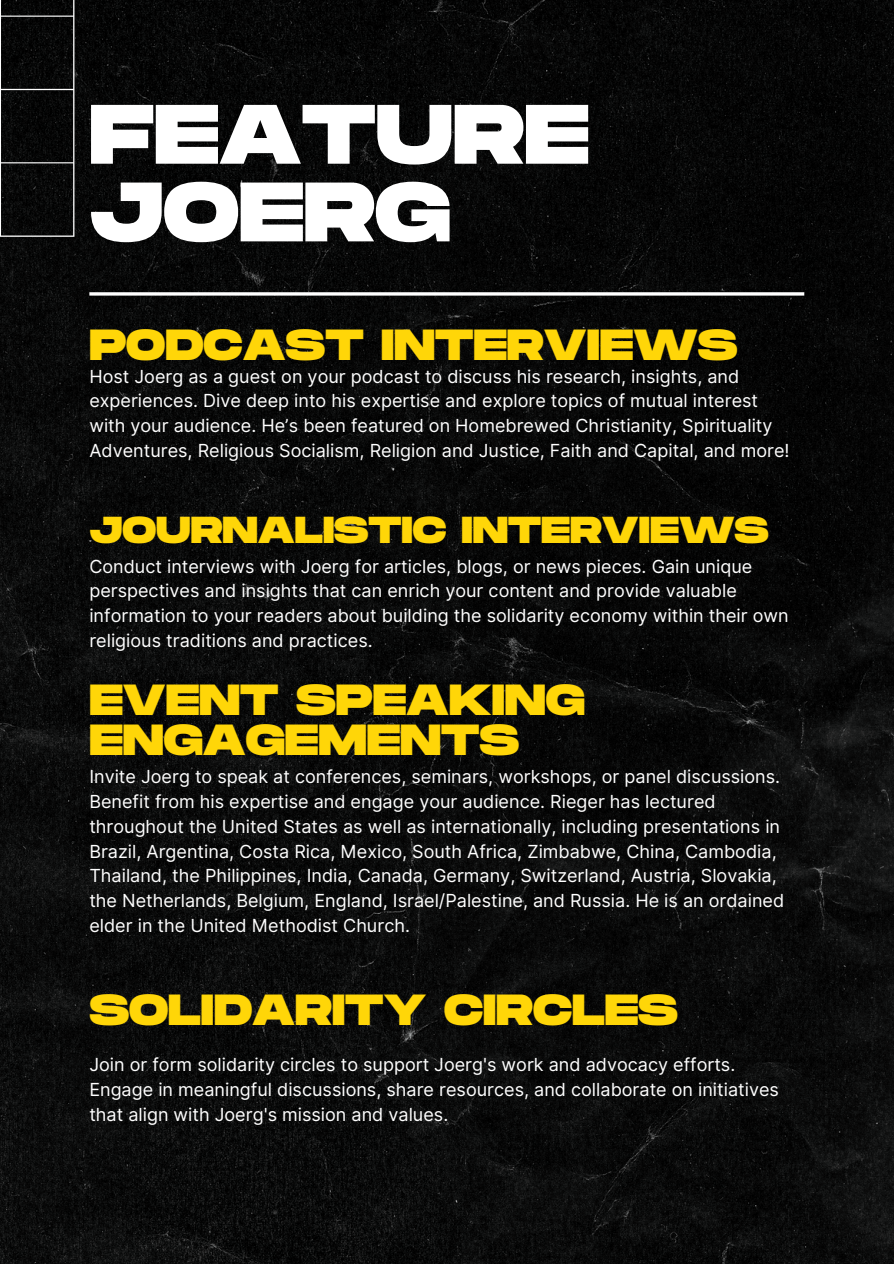
<style>
.page{position:relative;width:894px;height:1264px;background:#fff}
.page>*{position:absolute;margin:0;border:0;box-sizing:border-box;transform-origin:0 0}
.t1{font:800 84px/77.7px "Monument Extended";color:#fff}
.t2{font:800 43.5px/39.3px "Monument Extended";color:#ffd608}
.t3{font:800 37.5px "Monument Extended";color:#ffd608}
.t4{font:18px/24.8px "Inter";color:#fff}
</style>
<div class="page">
<img style="left:0;top:0;width:893px;height:1263px">
<svg style="left:0;top:0;width:74px;height:237px;background:#131313"></svg>
<hr style="left:89px;top:292px;width:715px;height:3px;background:#fff">
<h1 class="t1" style="left:89px;top:100px;width:501px">FEATURE<br>JOERG</h1>
<h2 class="t2" style="left:89px;top:327px;width:649px">PODCAST INTERVIEWS</h2>
<p class="t4" style="left:89px;top:363px;width:701px">Host Joerg as a guest on your podcast to discuss his research, insights, and experiences. Dive deep into his expertise and explore topics of mutual interest with your audience. He’s been featured on Homebrewed Christianity, Spirituality Adventures, Religious Socialism, Religion and Justice, Faith and Capital, and more!</p>
<h3 class="t3" style="left:89px;top:509px;width:680px">JOURNALISTIC INTERVIEWS</h3>
<p class="t4" style="left:89px;top:553px;width:700px">Conduct interviews with Joerg for articles, blogs, or news pieces. Gain unique perspectives and insights that can enrich your content and provide valuable information to your readers about building the solidarity economy within their own religious traditions and practices.</p>
<h2 class="t2" style="left:89px;top:682px;width:497px">EVENT SPEAKING<br>ENGAGEMENTS</h2>
<p class="t4" style="left:89px;top:764px;width:696px">Invite Joerg to speak at conferences, seminars, workshops, or panel discussions.<br>Benefit from his expertise and engage your audience. Rieger has lectured throughout the United States as well as internationally, including presentations in Brazil, Argentina, Costa Rica, Mexico, South Africa, Zimbabwe, China, Cambodia, Thailand, the Philippines, India, Canada, Germany, Switzerland, Austria, Slovakia, the Netherlands, Belgium, England, Israel/Palestine, and Russia. He is an ordained elder in the United Methodist Church.</p>
<h2 class="t2" style="left:89px;top:992px;width:590px">SOLIDARITY CIRCLES</h2>
<p class="t4" style="left:89px;top:1052px;width:691px">Join or form solidarity circles to support Joerg's work and advocacy efforts.<br>Engage in meaningful discussions, share resources, and collaborate on initiatives that align with Joerg's mission and values.</p>
</div>
